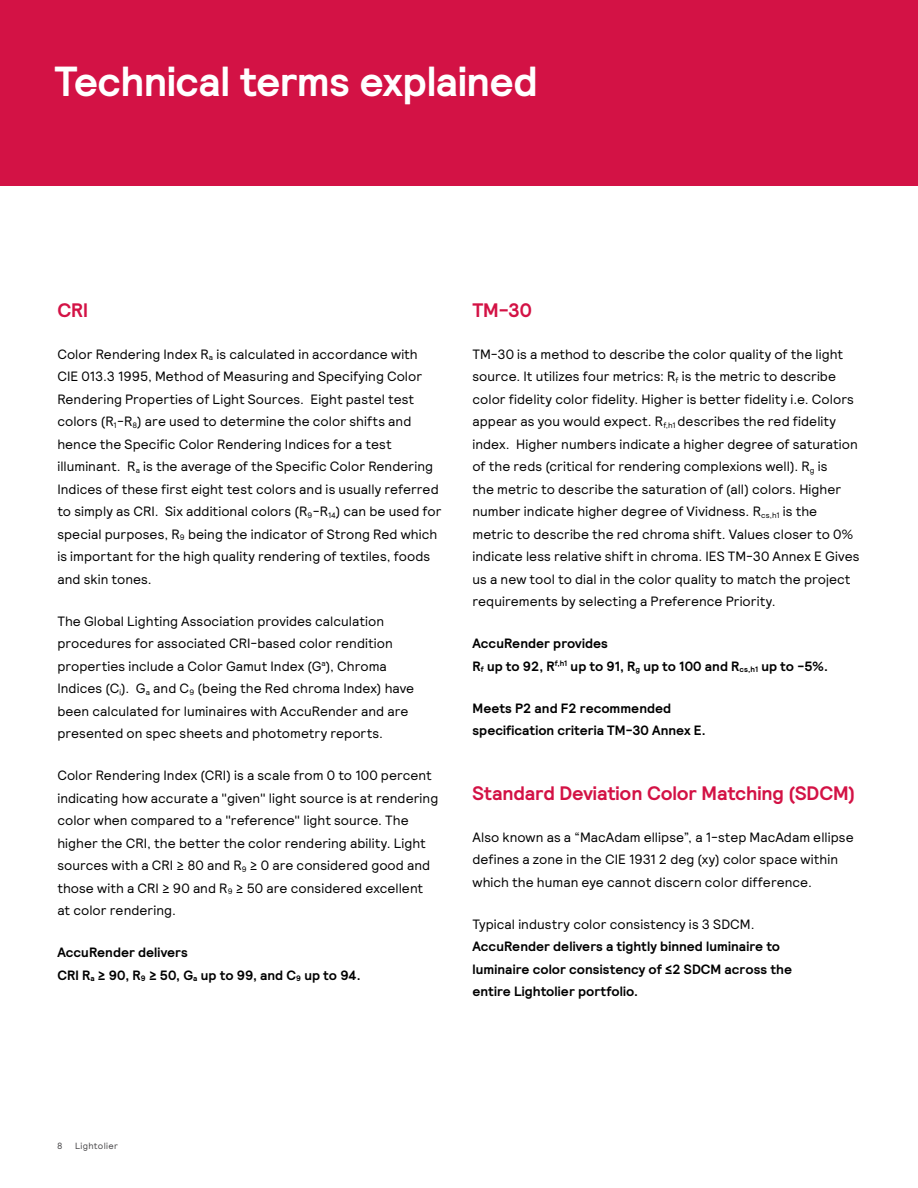
<style>
.page{position:relative;width:918px;height:1188px;background:#fff}
.page>*{position:absolute;margin:0;border:0;box-sizing:border-box;transform-origin:0 0}
.t1{font:700 42px "Signify Relative";letter-spacing:-.01em;color:#fff}
.t2{font:700 19.5px "Signify Relative";letter-spacing:-.005em;color:#d31245}
.t3{font:13.5px/22.5px "Signify Relative";letter-spacing:.005em;color:#000}
.t4{font:700 13.5px/22.5px "Signify Relative";letter-spacing:.005em;color:#000}
.t5{font:9px "Signify Relative";letter-spacing:.04em;color:#464547}
</style>
<div class="page">
<div style="left:0;top:0;width:918px;height:186px;background:#d31245"></div>
<h1 class="t1" style="left:54px;top:54px;width:485px">Technical terms explained</h1>
<h2 class="t2" style="left:57px;top:297px;width:32px">CRI</h2>
<p class="t3" style="left:57px;top:342px;width:386px">Color Rendering Index R<sub>a</sub> is calculated in accordance with CIE 013.3 1995, Method of Measuring and Specifying Color Rendering Properties of Light Sources. Eight pastel test colors (R<sub>1</sub>-R<sub>8</sub>) are used to determine the color shifts and hence the Specific Color Rendering Indices for a test illuminant. R<sub>a</sub> is the average of the Specific Color Rendering Indices of these first eight test colors and is usually referred to simply as CRI. Six additional colors (R<sub>9</sub>-R<sub>14</sub>) can be used for special purposes, R<sub>9</sub> being the indicator of Strong Red which is important for the high quality rendering of textiles, foods and skin tones.</p>
<p class="t3" style="left:57px;top:609px;width:358px">The Global Lighting Association provides calculation procedures for associated CRI-based color rendition properties include a Color Gamut Index (G<sup>a</sup>), Chroma Indices (C<sub>i</sub>). G<sub>a</sub> and C<sub>9</sub> (being the Red chroma Index) have been calculated for luminaires with AccuRender and are presented on spec sheets and photometry reports.</p>
<p class="t3" style="left:57px;top:764px;width:382px">Color Rendering Index (CRI) is a scale from 0 to 100 percent indicating how accurate a "given" light source is at rendering color when compared to a "reference" light source. The higher the CRI, the better the color rendering ability. Light sources with a CRI ≥ 80 and R<sub>9</sub> ≥ 0 are considered good and those with a CRI ≥ 90 and R<sub>9</sub> ≥ 50 are considered excellent at color rendering.</p>
<p class="t4" style="left:57px;top:941px;width:305px">AccuRender delivers<br>CRI R<sub>a</sub> ≥ 90, R<sub>9</sub> ≥ 50, G<sub>a</sub> up to 99, and C<sub>9</sub> up to 94.</p>
<h2 class="t2" style="left:472px;top:297px;width:61px">TM-30</h2>
<p class="t3" style="left:472px;top:342px;width:389px">TM-30 is a method to describe the color quality of the light source. It utilizes four metrics: R<sub>f</sub> is the metric to describe color fidelity color fidelity. Higher is better fidelity i.e. Colors appear as you would expect. R<sub>f,h1</sub> describes the red fidelity index. Higher numbers indicate a higher degree of saturation of the reds (critical for rendering complexions well). R<sub>g</sub> is<br>the metric to describe the saturation of (all) colors. Higher number indicate higher degree of Vividness. R<sub>cs,h1</sub> is the metric to describe the red chroma shift. Values closer to 0% indicate less relative shift in chroma. IES TM-30 Annex E Gives us a new tool to dial in the color quality to match the project requirements by selecting a Preference Priority.</p>
<p class="t4" style="left:473px;top:632px;width:357px">AccuRender provides<br>R<sub>f</sub> up to 92, R<sup>f,h1</sup> up to 91, R<sub>g</sub> up to 100 and R<sub>cs,h1</sub> up to -5%.</p>
<p class="t4" style="left:472px;top:696px;width:235px">Meets P2 and F2 recommended specification criteria TM-30 Annex E.</p>
<h2 class="t2" style="left:473px;top:780px;width:384px">Standard Deviation Color Matching (SDCM)</h2>
<p class="t3" style="left:473px;top:825px;width:383px">Also known as a “MacAdam ellipse”, a 1-step MacAdam ellipse defines a zone in the CIE 1931 2 deg (xy) color space within which the human eye cannot discern color difference.</p>
<p class="t3" style="left:473px;top:912px;width:284px">Typical industry color consistency is 3 SDCM.</p>
<p class="t4" style="left:473px;top:935px;width:321px">AccuRender delivers a tightly binned luminaire to luminaire color consistency of ≤2 SDCM across the entire Lightolier portfolio.</p>
<p class="t5" style="left:57px;top:1140px;width:7px">8</p>
<p class="t5" style="left:75px;top:1140px;width:45px">Lightolier</p>
</div>
